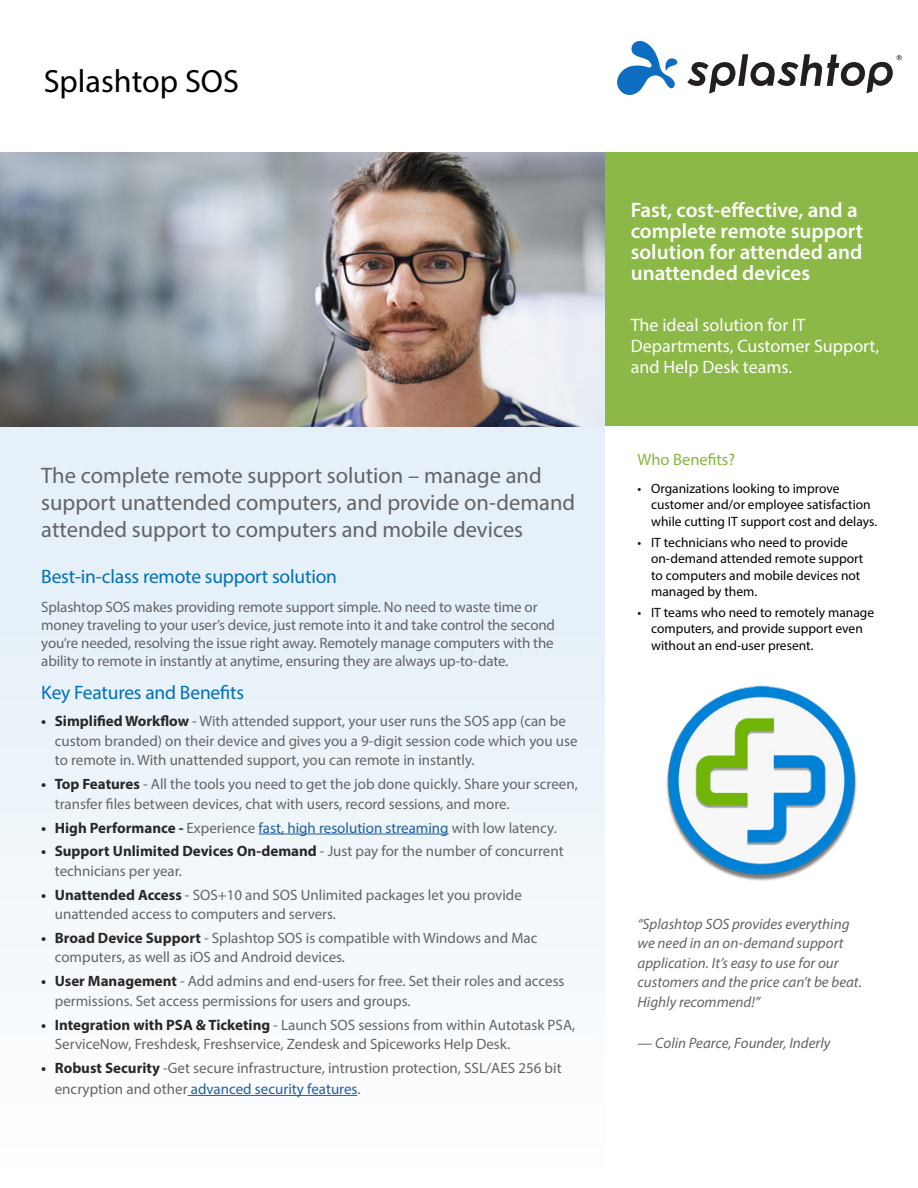
<style>
.page{position:relative;width:918px;height:1188px;background:#fff}
.page>*{position:absolute;margin:0;border:0;box-sizing:border-box;transform-origin:0 0}
.t1{font:32.25px "Myriad Pro";color:#000}
.t2{font:22.5px/27px "Myriad Pro";color:#636466}
.t3{font:600 21px/21px "Myriad Pro";color:#fff}
.t4{font:19.5px "Myriad Pro";letter-spacing:-.01em;color:#0070b8}
.t5{font:18px/21px "Myriad Pro";color:#fff}
.t6{font:16.5px "Myriad Pro";color:#85b640}
.t7{font:15px/19.5px "Myriad Pro";color:#636466}
.t8{font:italic 15px/19.5px "Myriad Pro";color:#636466}
.t9{font:15px "Myriad Pro";color:#215e9e}
.t10{font:13.5px/16.5px "Myriad Pro";color:#000}
.s1{font-weight:700;color:#292829}
.s2{color:#636466}
.s3{color:#215e9e}
</style>
<div class="page">
<div style="left:0;top:426px;width:605px;height:762px;background:linear-gradient(to bottom,#e1edf7,#fefefe)"></div>
<div style="left:591px;top:142px;width:327px;height:285px;background:#fff"></div>
<div style="left:605px;top:152px;width:313px;height:274px;background:#8bb846"></div>
<hr style="left:259px;top:834px;width:190px;height:1px;background:#215e9e">
<hr style="left:188px;top:1095px;width:169px;height:1px;background:#215e9e">
<img style="left:0;top:152px;width:605px;height:274px">
<img style="left:666px;top:685px;width:191px;height:196px">
<svg style="left:687px;top:54px;width:215px;height:40px"></svg>
<svg style="left:617px;top:41px;width:61px;height:54px"></svg>
<h1 class="t1" style="left:44px;top:61px;width:197px">Splashtop SOS</h1>
<h2 class="t2" style="left:41px;top:462px;width:535px">The complete remote support solution – manage and support unattended computers, and provide on-demand attended support to computers and mobile devices</h2>
<h3 class="t4" style="left:41px;top:564px;width:297px">Best-in-class remote support solution</h3>
<p class="t7" style="left:41px;top:598px;width:515px;line-height:18px">Splashtop SOS makes providing remote support simple. No need to waste time or money traveling to your user’s device, just remote into it and take control the second you’re needed, resolving the issue right away. Remotely manage computers with the ability to remote in instantly at anytime, ensuring they are always up-to-date.</p>
<h3 class="t4" style="left:41px;top:681px;width:204px">Key Features and Benefits</h3>
<p class="t7" style="left:55px;top:711px;width:524px;text-indent:-13px"><span class="s1">• Simplified Workflow</span> - With attended support, your user runs the SOS app (can be custom branded) on their device and gives you a 9-digit session code which you use to remote in. With unattended support, you can remote in instantly.</p>
<p class="t7" style="left:55px;top:774px;width:525px;text-indent:-13px"><span class="s1">• Top Features</span> - All the tools you need to get the job done quickly. Share your screen, transfer files between devices, chat with users, record sessions, and more.</p>
<p class="t9" style="left:41px;top:818px;width:517px"><span class="s1">• High Performance -</span> <span class="s2">Experience</span> fast, high resolution streaming <span class="s2">with low latency.</span></p>
<p class="t7" style="left:55px;top:841px;width:510px;text-indent:-13px"><span class="s1">• Support Unlimited Devices On-demand</span> - Just pay for the number of concurrent technicians per year.</p>
<p class="t7" style="left:55px;top:885px;width:469px;text-indent:-13px"><span class="s1">• Unattended Access</span> - SOS+10 and SOS Unlimited packages let you provide unattended access to computers and servers.</p>
<p class="t7" style="left:55px;top:928px;width:484px;text-indent:-13px"><span class="s1">• Broad Device Support</span> - Splashtop SOS is compatible with Windows and Mac computers, as well as iOS and Android devices.</p>
<p class="t7" style="left:55px;top:971px;width:511px;text-indent:-13px"><span class="s1">• User Management</span> - Add admins and end-users for free. Set their roles and access permissions. Set access permissions for users and groups.</p>
<p class="t7" style="left:55px;top:1015px;width:522px;text-indent:-13px"><span class="s1">• Integration with PSA &amp; Ticketing</span> - Launch SOS sessions from within Autotask PSA,<br>ServiceNow, Freshdesk, Freshservice, Zendesk and Spiceworks Help Desk.</p>
<p class="t7" style="left:55px;top:1057px;width:508px;line-height:21px;text-indent:-13px"><span class="s1">• Robust Security</span> -Get secure infrastructure, intrustion protection, SSL/AES 256 bit encryption and other <span class="s3">advanced security features</span>.</p>
<h3 class="t3" style="left:631px;top:199px;width:234px">Fast, cost-effective, and a complete remote support solution for attended and unattended devices</h3>
<p class="t5" style="left:631px;top:314px;width:250px">The ideal solution for IT<br>Departments, Customer Support, and Help Desk teams.</p>
<p class="t6" style="left:638px;top:450px;width:99px">Who Benefits?</p>
<p class="t10" style="left:651px;top:480px;width:228px;text-indent:-14px">• Organizations looking to improve customer and/or employee satisfaction while cutting IT support cost and delays.</p>
<p class="t10" style="left:651px;top:534px;width:214px;text-indent:-14px">• IT technicians who need to provide on-demand attended remote support to computers and mobile devices not managed by them.</p>
<p class="t10" style="left:651px;top:604px;width:225px;text-indent:-14px">• IT teams who need to remotely manage computers, and provide support even without an end-user present.</p>
<p class="t8" style="left:638px;top:914px;width:226px">“Splashtop SOS provides everything we need in an on-demand support application. It’s easy to use for our customers and the price can’t be beat.<br>Highly recommend!”</p>
<p class="t8" style="left:638px;top:1033px;width:194px">— Colin Pearce, Founder, Inderly</p>
</div>
